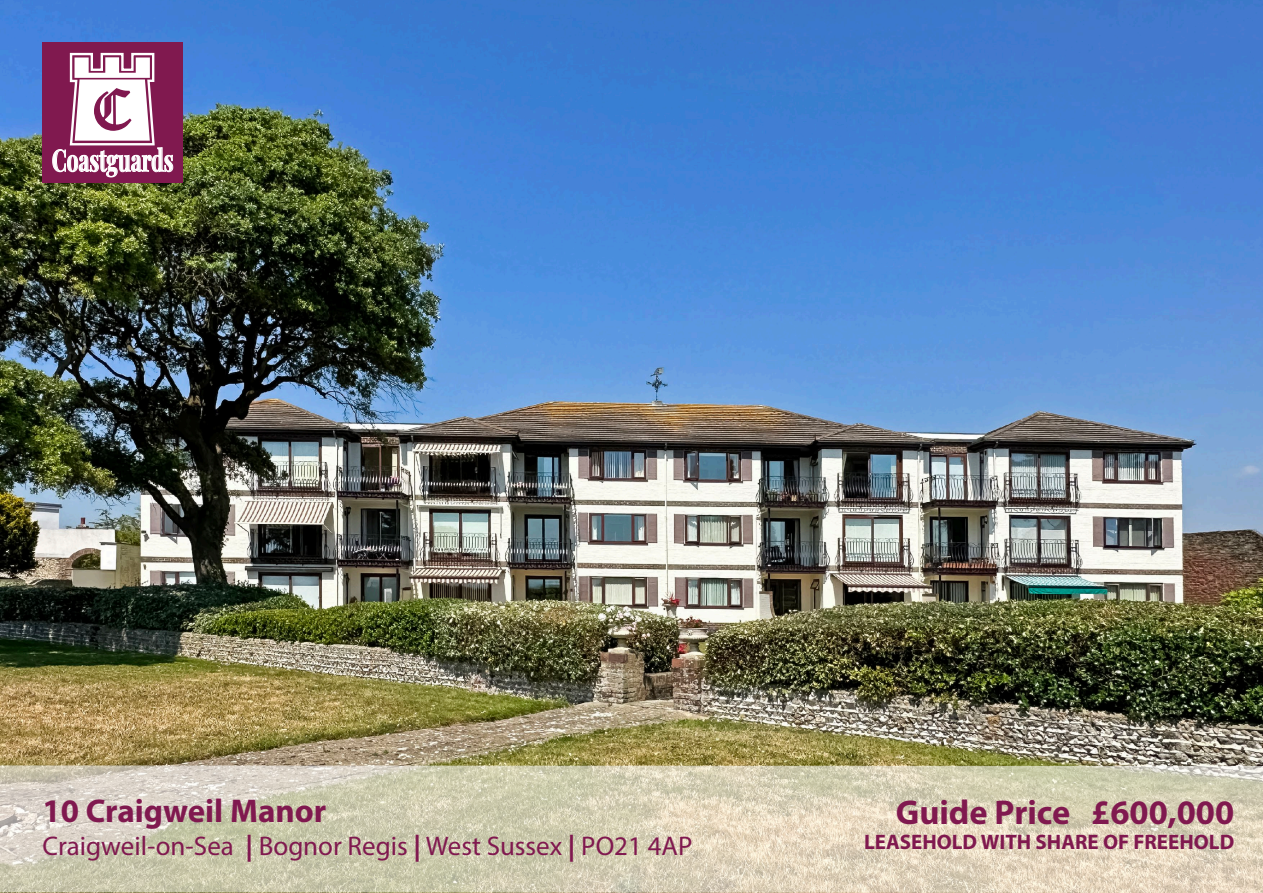
<style>
.page{position:relative;width:1263px;height:893px;background:#fff}
.page>*{position:absolute;margin:0;border:0;box-sizing:border-box;transform-origin:0 0}
.t1{font:56.85px "Old English Text";color:#80184f;scale:.96 1}
.t2{font:700 34.5px "Myriad Pro";color:#80194f}
.t3{font:700 33px "Myriad Pro";color:#80194f}
.t4{font:700 30.15px "Playfair Display";color:#fff;scale:.7 1}
.t5{font:27px "Myriad Pro";color:#80194f}
.t6{font:700 21px "Myriad Pro";color:#80194f}
.s1{font-weight:700}
</style>
<div class="page">
<img style="left:0;top:0;width:1263px;height:765px">
<div style="left:43px;top:43px;width:140px;height:140px;background:#80194f"></div>
<svg style="left:53px;top:52px;width:120px;height:125px"></svg>
<svg style="left:0;top:765px;width:1263px;height:128px;background:#d7d0b8"></svg>
<h1 class="t1" style="left:91px;top:73px;width:43px">C</h1>
<p class="t4" style="left:52px;top:136px;width:175px">Coastguards</p>
<p class="t3" style="left:43px;top:790px;width:285px">10 Craigweil Manor</p>
<p class="t5" style="left:43px;top:829px;width:651px">Craigweil-on-Sea <span class="s1">|</span> Bognor Regis <span class="s1">|</span> West Sussex <span class="s1">|</span> PO21 4AP</p>
<p class="t2" style="left:896px;top:789px;width:340px">Guide Price £600,000</p>
<p class="t6" style="left:864px;top:828px;width:372px">LEASEHOLD WITH SHARE OF FREEHOLD</p>
</div>
